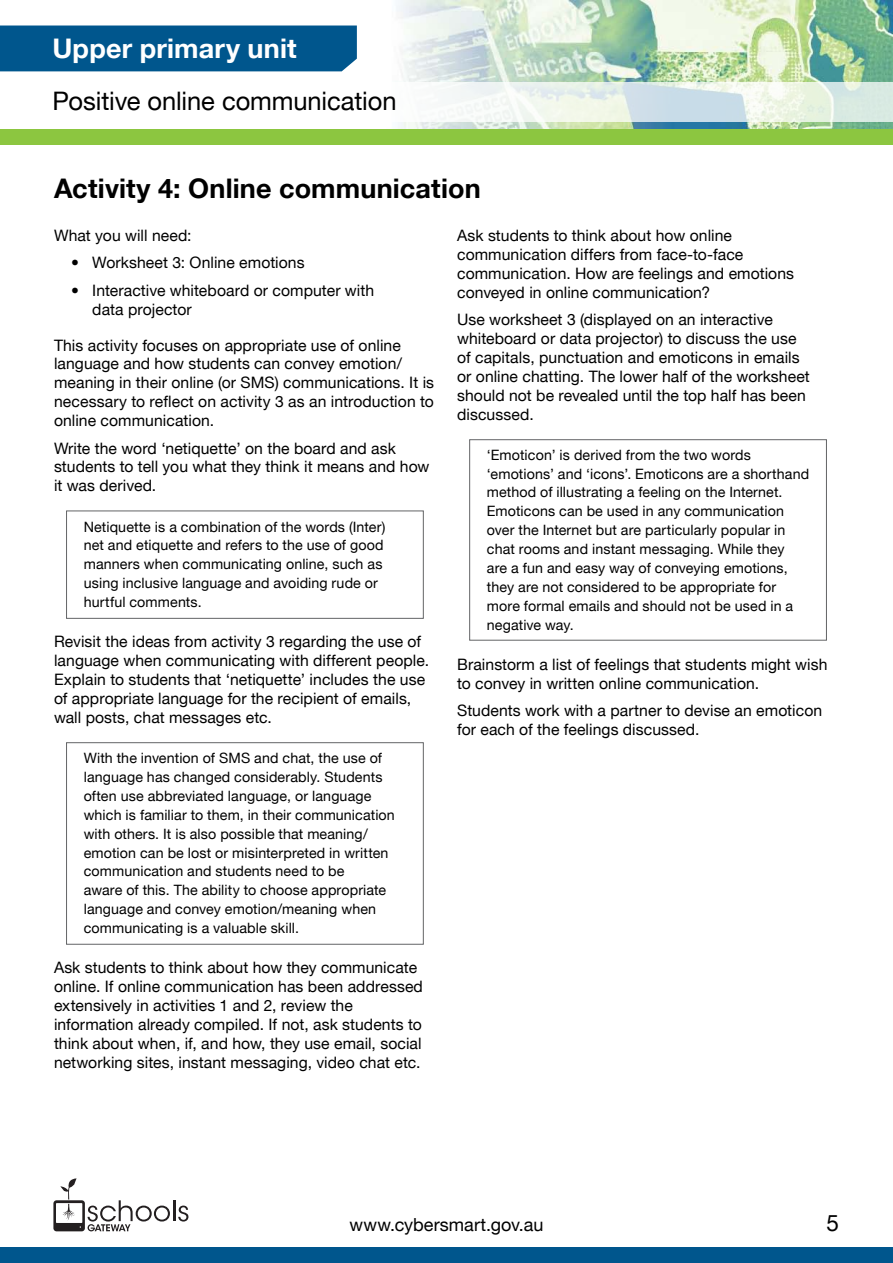
<style>
.page{position:relative;width:893px;height:1263px;background:#fff}
.page>*{position:absolute;margin:0;border:0;box-sizing:border-box;transform-origin:0 0}
.Content_Header{font:700 27px "Helvetica Neue LT";letter-spacing:.005em;color:#000}
.t1{font:700 27px "Helvetica Neue LT";letter-spacing:.005em;color:#fff}
.t2{font:25.5px "Helvetica Neue LT";letter-spacing:-.005em;color:#000}
.t3{font:22.5px "Helvetica Neue LT";color:#000}
.t4{font:18px "Helvetica Neue LT";color:#000}
.Content_Copy{font:15.75px/18.9px "Helvetica Neue LT";letter-spacing:.005em;color:#000}
.Content_Bullet_Point{font:15.75px/18.9px "Helvetica Neue LT";letter-spacing:.005em;color:#000}
.Content_Boxout_Singl{font:14.25px/18.9px "Helvetica Neue LT";letter-spacing:.01em;color:#000}
</style>
<div class="page">
<img style="left:0;top:0;width:893px;height:129px">
<div style="left:0;top:1248px;width:893px;height:15px;background:#00568d"></div>
<div style="left:0;top:129px;width:893px;height:16px;background:#8cc640"></div>
<svg style="left:0;top:82px;width:893px;height:39px"></svg>
<div style="left:0;top:26px;width:357px;height:45px;background:#00568d"></div>
<div style="left:66px;top:510px;width:358px;height:109px;border:1px solid #636466"></div>
<div style="left:66px;top:742px;width:358px;height:203px;border:1px solid #636466"></div>
<div style="left:469px;top:439px;width:358px;height:202px;border:1px solid #636466"></div>
<svg style="left:53px;top:1178px;width:117px;height:53px"></svg>
<hr style="left:173px;top:1200px;width:2px;height:21px;background:#231f20">
<svg style="left:178px;top:1205px;width:10px;height:16px"></svg>
<h1 class="t1" style="left:53px;top:31px;width:246px">Upper primary unit</h1>
<h2 class="t2" style="left:53px;top:85px;width:346px">Positive online communication</h2>
<h1 class="Content_Header" style="left:54px;top:172px;width:428px">Activity 4: Online communication</h1>
<p class="Content_Copy" style="left:54px;top:226px;width:139px">What you will need:</p>
<p class="Content_Bullet_Point" style="left:71px;top:253px;width:235px">• Worksheet 3: Online emotions</p>
<p class="Content_Bullet_Point" style="left:92px;top:280px;width:283px;text-indent:-21px">• Interactive whiteboard or computer with data projector</p>
<p class="Content_Copy" style="left:54px;top:335px;width:382px">This activity focuses on appropriate use of online language and how students can convey emotion/ meaning in their online (or SMS) communications. It is necessary to reflect on activity 3 as an introduction to online communication.</p>
<p class="Content_Copy" style="left:54px;top:438px;width:377px">Write the word ‘netiquette’ on the board and ask students to tell you what they think it means and how it was derived.</p>
<p class="Content_Boxout_Singl" style="left:84px;top:517px;width:303px">Netiquette is a combination of the words (Inter) net and etiquette and refers to the use of good manners when communicating online, such as using inclusive language and avoiding rude or hurtful comments.</p>
<p class="Content_Copy" style="left:54px;top:632px;width:377px">Revisit the ideas from activity 3 regarding the use of language when communicating with different people.<br>Explain to students that ‘netiquette’ includes the use of appropriate language for the recipient of emails, wall posts, chat messages etc.</p>
<p class="Content_Boxout_Singl" style="left:84px;top:748px;width:313px">With the invention of SMS and chat, the use of language has changed considerably. Students often use abbreviated language, or language which is familiar to them, in their communication with others. It is also possible that meaning/ emotion can be lost or misinterpreted in written communication and students need to be<br>aware of this. The ability to choose appropriate language and convey emotion/meaning when communicating is a valuable skill.</p>
<p class="Content_Copy" style="left:54px;top:958px;width:370px">Ask students to think about how they communicate online. If online communication has been addressed extensively in activities 1 and 2, review the information already compiled. If not, ask students to think about when, if, and how, they use email, social networking sites, instant messaging, video chat etc.</p>
<p class="Content_Copy" style="left:457px;top:226px;width:339px">Ask students to think about how online communication differs from face-to-face communication. How are feelings and emotions conveyed in online communication?</p>
<p class="Content_Copy" style="left:457px;top:310px;width:354px">Use worksheet 3 (displayed on an interactive whiteboard or data projector) to discuss the use of capitals, punctuation and emoticons in emails or online chatting. The lower half of the worksheet should not be revealed until the top half has been discussed.</p>
<p class="Content_Boxout_Singl" style="left:487px;top:445px;width:324px">‘Emoticon’ is derived from the two words ‘emotions’ and ‘icons’. Emoticons are a shorthand method of illustrating a feeling on the Internet.<br>Emoticons can be used in any communication over the Internet but are particularly popular in chat rooms and instant messaging. While they<br>are a fun and easy way of conveying emotions, they are not considered to be appropriate for more formal emails and should not be used in a negative way.</p>
<p class="Content_Copy" style="left:457px;top:655px;width:372px">Brainstorm a list of feelings that students might wish to convey in written online communication.</p>
<p class="Content_Copy" style="left:457px;top:701px;width:367px">Students work with a partner to devise an emoticon for each of the feelings discussed.</p>
<p class="t4" style="left:350px;top:1214px;width:195px">www.cybersmart.gov.au</p>
<h3 class="t3" style="left:826px;top:1209px;width:14px">5</h3>
</div>
